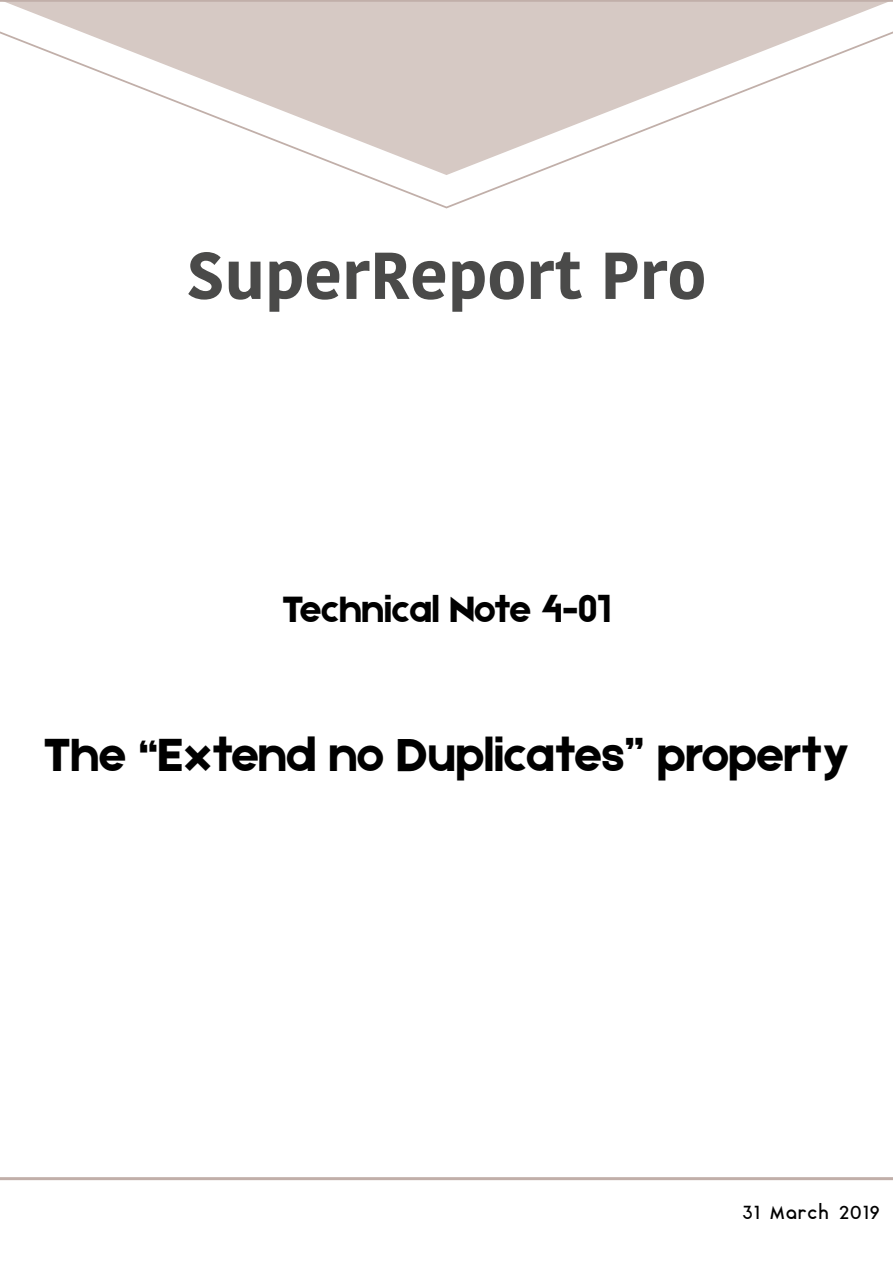
<style>
.page{position:relative;width:893px;height:1263px;background:#fff}
.page>*{position:absolute;margin:0;border:0;box-sizing:border-box;transform-origin:0 0}
.t1{font:700 66px "Kohinoor Bangla";color:#4a4a49}
.t2{font:49.5px "Etna";color:#000}
.t3{font:39px "Etna";color:#000}
.t4{font:18px "Aqua Grotesque";color:#000}
</style>
<div class="page">
<hr style="left:0;top:1177px;width:893px;height:3px;background:#c1afa9">
<svg style="left:0;top:0;width:893px;height:209px"></svg>
<p class="t1" style="left:187px;top:218px;width:521px">SuperReport Pro</p>
<p class="t3" style="left:282px;top:582px;width:330px">Technical Note 4-01</p>
<p class="t2" style="left:43px;top:720px;width:808px">The “Extend no Duplicates” property</p>
<p class="t4" style="left:742px;top:1203px;width:140px">31 March 2019</p>
</div>
